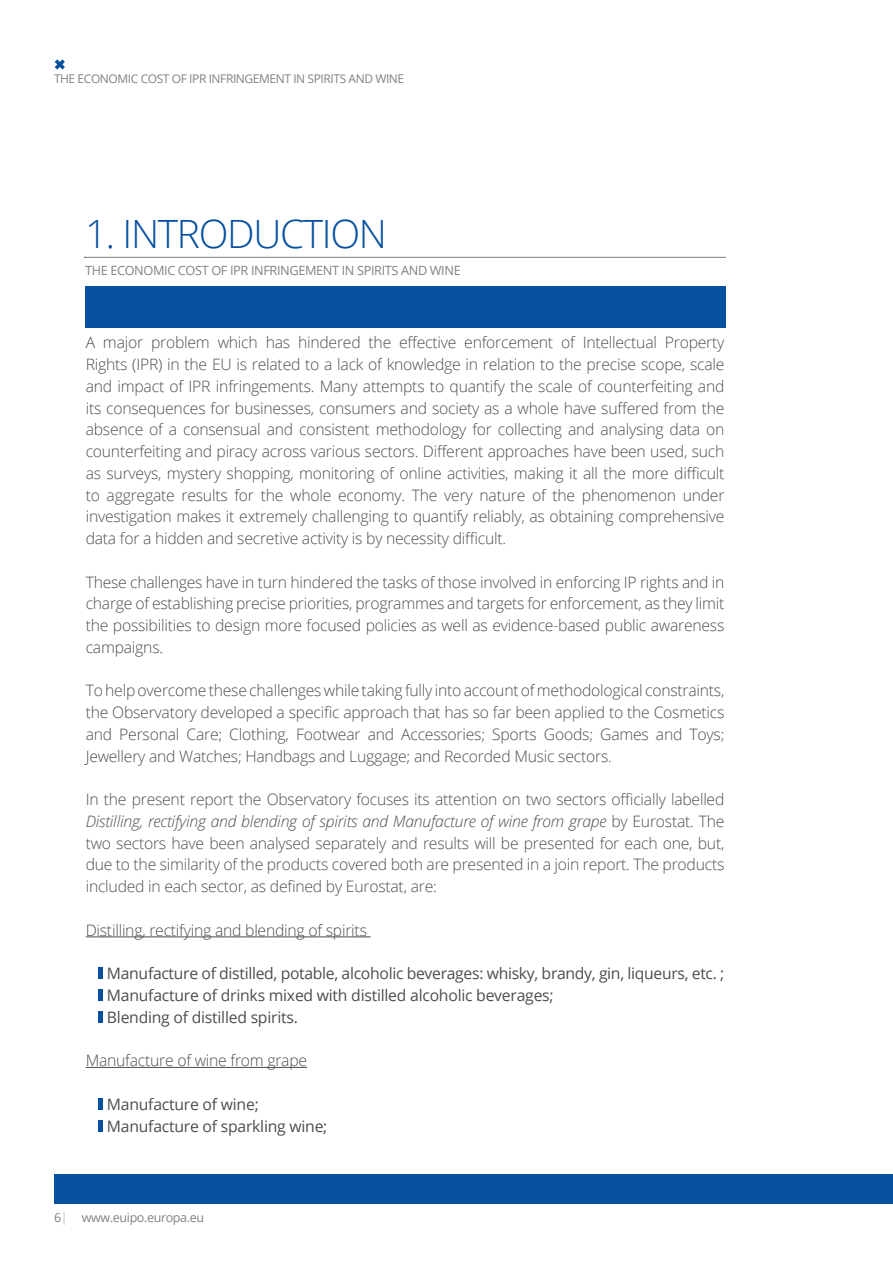
<style>
.page{position:relative;width:893px;height:1263px;background:#fff}
.page>*{position:absolute;margin:0;border:0;box-sizing:border-box;transform-origin:0 0}
.t1{font:300 39px "Open Sans";letter-spacing:-.035em;color:#06509f}
.t2{font:300 15.75px/21.8px "Open Sans";letter-spacing:-.015em;color:#4d4d4f;text-align:justify}
.t3{font:15.75px/21.8px "Open Sans";letter-spacing:-.015em;color:#4d4d4f}
.t4{font:12.75px "Open Sans";letter-spacing:-.03em;color:#808285}
.t5{font:12.45px "Open Sans";letter-spacing:-.03em;color:#808285}
.t6{font:12px "Open Sans";letter-spacing:-.035em;color:#808285}
.s1{font-style:italic}
.s2{color:#bcbec0}
</style>
<div class="page">
<div style="left:54px;top:1175px;width:839px;height:29px;background:#06509f"></div>
<svg style="left:55px;top:59px;width:10px;height:11px"></svg>
<div style="left:85px;top:286px;width:641px;height:42px;background:#06509f"></div>
<svg style="left:84px;top:257px;width:641px;height:1px"></svg>
<hr style="left:86px;top:936px;width:285px;height:1px;background:#4d4d4f">
<hr style="left:86px;top:1067px;width:221px;height:1px;background:#4d4d4f">
<div style="left:98px;top:968px;width:5px;height:11px;background:#06509f"></div>
<div style="left:98px;top:990px;width:5px;height:11px;background:#06509f"></div>
<div style="left:98px;top:1099px;width:5px;height:11px;background:#06509f"></div>
<div style="left:98px;top:1011px;width:5px;height:12px;background:#06509f"></div>
<div style="left:98px;top:1120px;width:5px;height:12px;background:#06509f"></div>
<p class="t6" style="left:54px;top:71px;width:352px">THE ECONOMIC COST OF IPR INFRINGEMENT IN SPIRITS AND WINE</p>
<h1 class="t1" style="left:85px;top:207px;width:303px">1. INTRODUCTION</h1>
<p class="t4" style="left:85px;top:261px;width:377px">THE ECONOMIC COST OF IPR INFRINGEMENT IN SPIRITS AND WINE</p>
<p class="t2" style="left:86px;top:331px;width:640px">A major problem which has hindered the effective enforcement of Intellectual Property Rights (IPR) in the EU is related to a lack of knowledge in relation to the precise scope, scale and impact of IPR infringements. Many attempts to quantify the scale of counterfeiting and its consequences for businesses, consumers and society as a whole have suffered from the absence of a consensual and consistent methodology for collecting and analysing data on counterfeiting and piracy across various sectors. Different approaches have been used, such as surveys, mystery shopping, monitoring of online activities, making it all the more difficult to aggregate results for the whole economy. The very nature of the phenomenon under investigation makes it extremely challenging to quantify reliably, as obtaining comprehensive data for a hidden and secretive activity is by necessity difficult.</p>
<p class="t2" style="left:86px;top:571px;width:640px">These challenges have in turn hindered the tasks of those involved in enforcing IP rights and in charge of establishing precise priorities, programmes and targets for enforcement, as they limit the possibilities to design more focused policies as well as evidence-based public awareness campaigns.</p>
<p class="t2" style="left:86px;top:679px;width:640px">To help overcome these challenges while taking fully into account of methodological constraints, the Observatory developed a specific approach that has so far been applied to the Cosmetics and Personal Care; Clothing, Footwear and Accessories; Sports Goods; Games and Toys; Jewellery and Watches; Handbags and Luggage; and Recorded Music sectors.</p>
<p class="t2" style="left:86px;top:788px;width:640px">In the present report the Observatory focuses its attention on two sectors officially labelled <span class="s1">Distilling, rectifying and blending of spirits and Manufacture of wine from grape</span> by Eurostat. The two sectors have been analysed separately and results will be presented for each one, but, due to the similarity of the products covered both are presented in a join report. The products included in each sector, as defined by Eurostat, are:</p>
<p class="t2" style="left:86px;top:919px;width:283px">Distilling, rectifying and blending of spirits</p>
<p class="t3" style="left:107px;top:962px;width:619px">Manufacture of distilled, potable, alcoholic beverages: whisky, brandy, gin, liqueurs, etc. ;<br>Manufacture of drinks mixed with distilled alcoholic beverages;<br>Blending of distilled spirits.</p>
<p class="t2" style="left:86px;top:1049px;width:223px">Manufacture of wine from grape</p>
<p class="t3" style="left:107px;top:1093px;width:222px">Manufacture of wine;<br>Manufacture of sparkling wine;</p>
<p class="t5" style="left:54px;top:1209px;width:152px">6<span class="s2">|</span> www.euipo.europa.eu</p>
</div>
